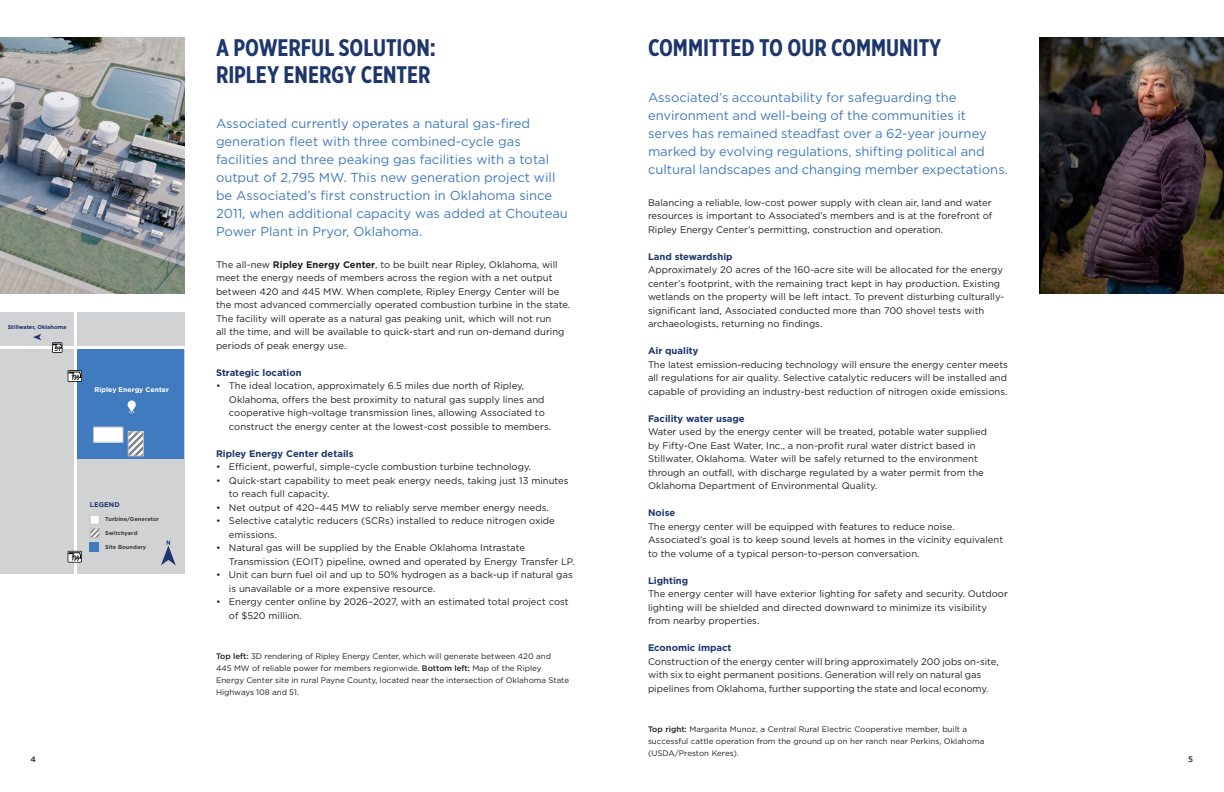
<style>
.page{position:relative;width:1224px;height:792px;background:#fff}
.page>*{position:absolute;margin:0;border:0;box-sizing:border-box;transform-origin:0 0}
.t1{font:700 24px "Gotham X Narrow";color:#1d366c}
.t2{font:13px/18px "Gotham";color:#407bbf}
.t3{font:9.5px/13.5px "Gotham";color:#231f20}
.t4{font:700 9.5px "Gotham";color:#1d366c}
.t5{font:8px/12px "Gotham";color:#231f20}
.t6{font:500 8px "Gotham";color:#231f20}
.t7{font:700 6.8px "Gotham";letter-spacing:.005em;color:#fff}
.t8{font:700 6.8px "Gotham";letter-spacing:.015em;color:#1d366c}
.t9{font:700 5.6px "Gotham";letter-spacing:.015em;color:#3e3e3f}
.t10{font:700 5.6px "Gotham";color:#1d366c}
.s1{font-weight:700}
.s2{font-weight:500}
</style>
<div class="page">
<img style="left:0;top:37px;width:184px;height:256px">
<img style="left:1040px;top:37px;width:184px;height:257px">
<div style="left:0;top:312px;width:184px;height:261px;background:#d1d2d4"></div>
<div style="left:76px;top:349px;width:108px;height:111px;background:#407bbf"></div>
<hr style="left:0;top:346px;width:184px;height:3px;background:#fff">
<hr style="left:74px;top:312px;width:2px;height:261px;background:#fff">
<svg style="left:128px;top:400px;width:8px;height:13px"></svg>
<svg style="left:161px;top:541px;width:15px;height:24px"></svg>
<svg style="left:33px;top:334px;width:9px;height:6px"></svg>
<div style="left:94px;top:427px;width:29px;height:15px;background:#fff"></div>
<div style="left:93px;top:427px;width:31px;height:16px;border:1px solid #bcbdc0"></div>
<svg style="left:130px;top:434px;width:12px;height:20px"></svg>
<div style="left:128px;top:432px;width:16px;height:24px;border:1px solid #bcbdc0"></div>
<div style="left:90px;top:515px;width:9px;height:9px;background:#fff"></div>
<div style="left:90px;top:515px;width:10px;height:10px;border:1px solid #bcbdc0"></div>
<svg style="left:92px;top:530px;width:6px;height:6px"></svg>
<div style="left:90px;top:528px;width:10px;height:10px;border:1px solid #bcbdc0"></div>
<div style="left:90px;top:542px;width:9px;height:9px;background:#407bbf"></div>
<div style="left:68px;top:370px;width:14px;height:12px;border:1px solid #050504"></div>
<svg style="left:68px;top:371px;width:13px;height:10px"></svg>
<svg style="left:69px;top:372px;width:12px;height:8px"></svg>
<div style="left:52px;top:343px;width:10px;height:10px;border:1px solid #050504"></div>
<svg style="left:53px;top:343px;width:9px;height:9px"></svg>
<svg style="left:53px;top:344px;width:8px;height:7px"></svg>
<div style="left:68px;top:551px;width:14px;height:11px;border:1px solid #050504"></div>
<svg style="left:68px;top:551px;width:13px;height:11px"></svg>
<svg style="left:68px;top:552px;width:13px;height:10px"></svg>
<svg style="left:69px;top:553px;width:12px;height:8px"></svg>
<p class="t1" style="left:216px;top:33px;width:221px">A POWERFUL SOLUTION:</p>
<p class="t1" style="left:648px;top:33px;width:295px">COMMITTED TO OUR COMMUNITY</p>
<p class="t1" style="left:216px;top:60px;width:216px">RIPLEY ENERGY CENTER</p>
<p class="t2" style="left:216px;top:115px;width:353px">Associated currently operates a natural gas-fired generation fleet with three combined-cycle gas facilities and three peaking gas facilities with a total output of 2,795 MW. This new generation project will be Associated’s first construction in Oklahoma since 2011, when additional capacity was added at Chouteau Power Plant in Pryor, Oklahoma.</p>
<p class="t3" style="left:216px;top:258px;width:356px">The all-new <span class="s1">Ripley Energy Center</span>, to be built near Ripley, Oklahoma, will meet the energy needs of members across the region with a net output between 420 and 445 MW. When complete, Ripley Energy Center will be the most advanced commercially operated combustion turbine in the state.<br>The facility will operate as a natural gas peaking unit, which will not run<br>all the time, and will be available to quick-start and run on-demand during periods of peak energy use.</p>
<p class="t4" style="left:216px;top:366px;width:87px">Strategic location</p>
<p class="t3" style="left:229px;top:379px;width:324px;text-indent:-13px">• The ideal location, approximately 6.5 miles due north of Ripley, Oklahoma, offers the best proximity to natural gas supply lines and cooperative high-voltage transmission lines, allowing Associated to construct the energy center at the lowest-cost possible to members.</p>
<p class="t4" style="left:216px;top:447px;width:139px">Ripley Energy Center details</p>
<p class="t3" style="left:216px;top:460px;width:317px">• Efficient, powerful, simple-cycle combustion turbine technology.</p>
<p class="t3" style="left:229px;top:474px;width:341px;text-indent:-13px">• Quick-start capability to meet peak energy needs, taking just 13 minutes to reach full capacity.</p>
<p class="t3" style="left:216px;top:501px;width:334px">• Net output of 420–445 MW to reliably serve member energy needs.</p>
<p class="t3" style="left:229px;top:514px;width:327px;text-indent:-13px">• Selective catalytic reducers (SCRs) installed to reduce nitrogen oxide emissions.</p>
<p class="t3" style="left:229px;top:541px;width:347px;text-indent:-13px">• Natural gas will be supplied by the Enable Oklahoma Intrastate<br>Transmission (EOIT) pipeline, owned and operated by Energy Transfer LP.</p>
<p class="t3" style="left:229px;top:568px;width:345px;text-indent:-13px">• Unit can burn fuel oil and up to 50% hydrogen as a back-up if natural gas is unavailable or a more expensive resource.</p>
<p class="t3" style="left:229px;top:595px;width:341px;text-indent:-13px">• Energy center online by 2026–2027, with an estimated total project cost of $520 million.</p>
<p class="t5" style="left:216px;top:650px;width:355px"><span class="s2">Top left:</span> 3D rendering of Ripley Energy Center, which will generate between 420 and<br>445 MW of reliable power for members regionwide. <span class="s2">Bottom left:</span> Map of the Ripley Energy Center site in rural Payne County, located near the intersection of Oklahoma State Highways 108 and 51.</p>
<p class="t2" style="left:648px;top:89px;width:361px">Associated’s accountability for safeguarding the environment and well-being of the communities it serves has remained steadfast over a 62-year journey marked by evolving regulations, shifting political and cultural landscapes and changing member expectations.</p>
<p class="t3" style="left:648px;top:196px;width:346px;text-align:justify">Balancing a reliable, low-cost power supply with clean air, land and water resources is important to Associated’s members and is at the forefront of Ripley Energy Center’s permitting, construction and operation.</p>
<p class="t4" style="left:648px;top:250px;width:86px">Land stewardship</p>
<p class="t3" style="left:648px;top:263px;width:358px">Approximately 20 acres of the 160-acre site will be allocated for the energy center’s footprint, with the remaining tract kept in hay production. Existing wetlands on the property will be left intact. To prevent disturbing culturally&shy;significant land, Associated conducted more than 700 shovel tests with archaeologists, returning no findings.</p>
<p class="t4" style="left:648px;top:345px;width:52px">Air quality</p>
<p class="t3" style="left:648px;top:358px;width:362px;text-align:justify">The latest emission-reducing technology will ensure the energy center meets all regulations for air quality. Selective catalytic reducers will be installed and capable of providing an industry-best reduction of nitrogen oxide emissions.</p>
<p class="t4" style="left:648px;top:412px;width:98px">Facility water usage</p>
<p class="t3" style="left:648px;top:425px;width:340px">Water used by the energy center will be treated, potable water supplied by Fifty-One East Water, Inc., a non-profit rural water district based in Stillwater, Oklahoma. Water will be safely returned to the environment through an outfall, with discharge regulated by a water permit from the Oklahoma Department of Environmental Quality.</p>
<p class="t4" style="left:648px;top:507px;width:29px">Noise</p>
<p class="t3" style="left:648px;top:520px;width:357px">The energy center will be equipped with features to reduce noise.<br>Associated’s goal is to keep sound levels at homes in the vicinity equivalent to the volume of a typical person-to-person conversation.</p>
<p class="t4" style="left:648px;top:574px;width:42px">Lighting</p>
<p class="t3" style="left:648px;top:587px;width:361px">The energy center will have exterior lighting for safety and security. Outdoor lighting will be shielded and directed downward to minimize its visibility from nearby properties.</p>
<p class="t4" style="left:648px;top:642px;width:85px">Economic impact</p>
<p class="t3" style="left:648px;top:655px;width:352px">Construction of the energy center will bring approximately 200 jobs on-site, with six to eight permanent positions. Generation will rely on natural gas pipelines from Oklahoma, further supporting the state and local economy.</p>
<p class="t5" style="left:648px;top:723px;width:338px"><span class="s2">Top right:</span> Margarita Munoz, a Central Rural Electric Cooperative member, built a successful cattle operation from the ground up on her ranch near Perkins, Oklahoma (USDA/Preston Keres).</p>
<p class="t10" style="left:8px;top:323px;width:60px">Stillwater, Oklahoma</p>
<p class="t7" style="left:94px;top:385px;width:76px">Ripley Energy Center</p>
<p class="t8" style="left:90px;top:500px;width:31px">LEGEND</p>
<p class="t9" style="left:105px;top:543px;width:43px">Site Boundary</p>
<p class="t9" style="left:105px;top:516px;width:56px">Turbine/Generator</p>
<p class="t9" style="left:105px;top:529px;width:34px">Switchyard</p>
<p class="t6" style="left:31px;top:754px;width:7px">4</p>
<p class="t6" style="left:1188px;top:754px;width:6px">5</p>
</div>
